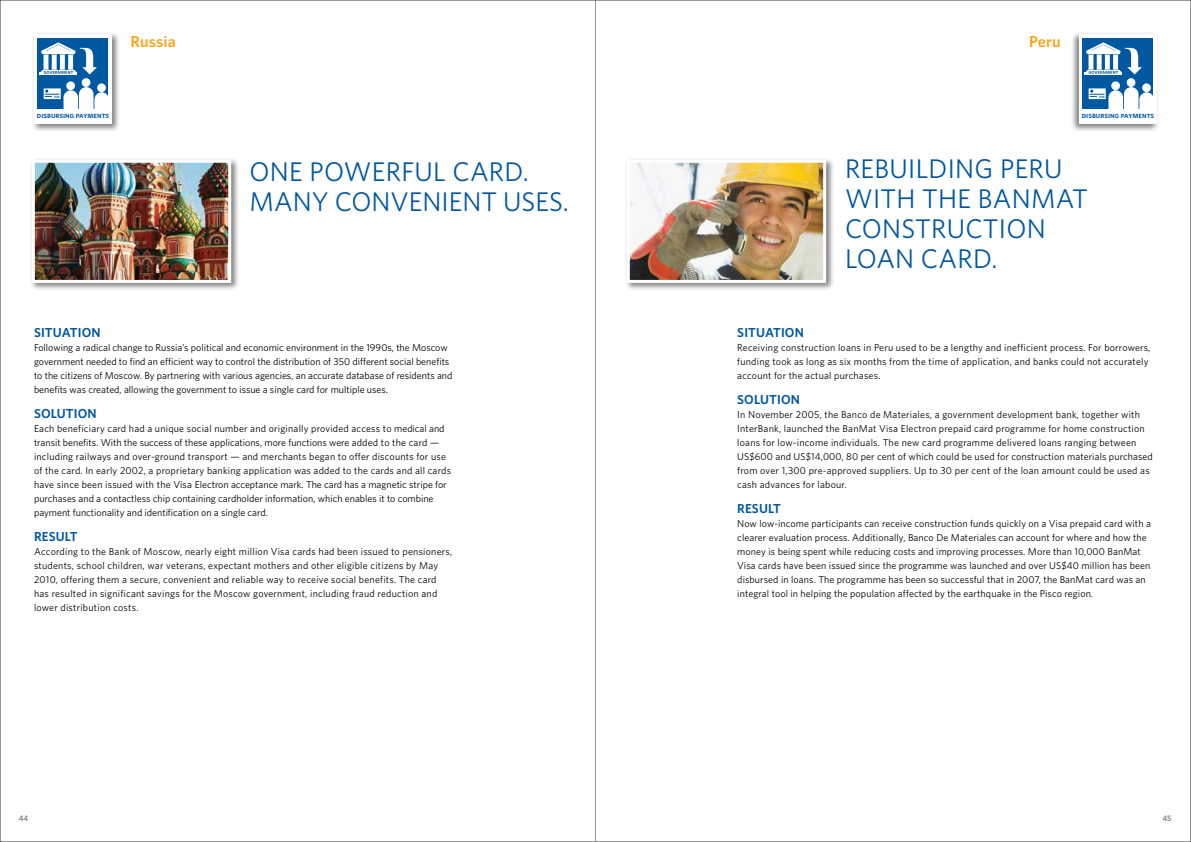
<style>
.page{position:relative;width:1191px;height:842px;background:#fff}
.page>*{position:absolute;margin:0;border:0;box-sizing:border-box;transform-origin:0 0}
.Case_Study_H1{font:27px/30px "Whitney";letter-spacing:.01em;color:#0057a0}
.Case_Study_Country{font:600 16px "Whitney";letter-spacing:.01em;color:#faa61a}
.Case_Study_H2{font:600 13px "Whitney";letter-spacing:.01em;color:#0057a0}
.Case_Study_Copy{font:10px/14px "Whitney";letter-spacing:.01em;color:#000}
.t1{font:8.1px "Whitney Semibold SC";color:#0057a0}
.t2{font:600 8px "Whitney";color:#808285}
</style>
<div class="page">
<div style="left:32px;top:32px;width:89px;height:100px;background:#000;opacity:.5"></div>
<div style="left:34px;top:34px;width:78px;height:89px;background:#fff"></div>
<div style="left:38px;top:38px;width:70px;height:71px;background:#0058a1"></div>
<hr style="left:40px;top:72px;width:37px;height:3px;background:#fff">
<div style="left:66px;top:81px;width:9px;height:9px;background:#fff;border-radius:50%"></div>
<div style="left:97px;top:83px;width:9px;height:9px;background:#fff;border-radius:50%"></div>
<div style="left:82px;top:78px;width:8px;height:9px;background:#fff;border-radius:50%"></div>
<svg style="left:45px;top:87px;width:63px;height:22px"></svg>
<svg style="left:41px;top:42px;width:56px;height:32px"></svg>
<div style="left:1070px;top:32px;width:89px;height:100px;background:#000;opacity:.5"></div>
<div style="left:1079px;top:34px;width:78px;height:89px;background:#fff"></div>
<div style="left:1082px;top:38px;width:71px;height:71px;background:#0058a1"></div>
<hr style="left:1084px;top:72px;width:37px;height:3px;background:#fff">
<div style="left:1111px;top:81px;width:9px;height:9px;background:#fff;border-radius:50%"></div>
<div style="left:1142px;top:83px;width:8px;height:9px;background:#fff;border-radius:50%"></div>
<div style="left:1126px;top:78px;width:9px;height:9px;background:#fff;border-radius:50%"></div>
<svg style="left:1088px;top:88px;width:17px;height:11px"></svg>
<svg style="left:1090px;top:87px;width:63px;height:22px"></svg>
<svg style="left:1086px;top:42px;width:55px;height:32px"></svg>
<div style="left:30px;top:157px;width:210px;height:134px;background:#000;opacity:.5"></div>
<img style="left:36px;top:164px;width:191px;height:115px">
<div style="left:32px;top:160px;width:199px;height:123px;border:3px solid #fff"></div>
<div style="left:624px;top:157px;width:211px;height:134px;background:#000;opacity:.5"></div>
<img style="left:631px;top:164px;width:191px;height:115px">
<div style="left:627px;top:160px;width:199px;height:123px;border:3px solid #fff"></div>
<hr style="left:595px;top:0;width:1px;height:842px;background:#939598">
<p class="Case_Study_Country" style="left:130px;top:32px;width:47px">Russia</p>
<p class="Case_Study_Country" style="left:1029px;top:32px;width:33px">Peru</p>
<p class="t1" style="left:37px;top:110px;width:74px">disbursing payments</p>
<p class="t1" style="left:1081px;top:110px;width:74px">disbursing payments</p>
<p class="Case_Study_H1" style="left:249px;top:156px;width:321px">ONE POWERFUL CARD.<br>MANY CONVENIENT USES.</p>
<p class="Case_Study_H1" style="left:845px;top:153px;width:244px">REBUILDING PERU<br>WITH THE BANMAT<br>CONSTRUCTION<br>LOAN CARD.</p>
<p class="Case_Study_H2" style="left:34px;top:324px;width:68px">SITUATION</p>
<p class="Case_Study_Copy" style="left:34px;top:340px;width:420px">Following a radical change to Russia’s political and economic environment in the 1990s, the Moscow government needed to find an efficient way to control the distribution of 350 different social benefits to the citizens of Moscow. By partnering with various agencies, an accurate database of residents and benefits was created, allowing the government to issue a single card for multiple uses.</p>
<p class="Case_Study_H2" style="left:34px;top:405px;width:64px">SOLUTION</p>
<p class="Case_Study_Copy" style="left:34px;top:421px;width:418px">Each beneficiary card had a unique social number and originally provided access to medical and transit benefits. With the success of these applications, more functions were added to the card — including railways and over-ground transport — and merchants began to offer discounts for use of the card. In early 2002, a proprietary banking application was added to the cards and all cards have since been issued with the Visa Electron acceptance mark. The card has a magnetic stripe for purchases and a contactless chip containing cardholder information, which enables it to combine payment functionality and identification on a single card.</p>
<p class="Case_Study_H2" style="left:34px;top:528px;width:45px">RESULT</p>
<p class="Case_Study_Copy" style="left:34px;top:544px;width:420px">According to the Bank of Moscow, nearly eight million Visa cards had been issued to pensioners, students, school children, war veterans, expectant mothers and other eligible citizens by May 2010, offering them a secure, convenient and reliable way to receive social benefits. The card has resulted in significant savings for the Moscow government, including fraud reduction and lower distribution costs.</p>
<p class="Case_Study_H2" style="left:737px;top:324px;width:68px">SITUATION</p>
<p class="Case_Study_Copy" style="left:737px;top:340px;width:415px">Receiving construction loans in Peru used to be a lengthy and inefficient process. For borrowers, funding took as long as six months from the time of application, and banks could not accurately account for the actual purchases.</p>
<p class="Case_Study_H2" style="left:737px;top:391px;width:64px">SOLUTION</p>
<p class="Case_Study_Copy" style="left:737px;top:407px;width:417px">In November 2005, the Banco de Materiales, a government development bank, together with InterBank, launched the BanMat Visa Electron prepaid card programme for home construction loans for low-income individuals. The new card programme delivered loans ranging between US$600 and US$14,000, 80 per cent of which could be used for construction materials purchased from over 1,300 pre-approved suppliers. Up to 30 per cent of the loan amount could be used as cash advances for labour.</p>
<p class="Case_Study_H2" style="left:737px;top:500px;width:45px">RESULT</p>
<p class="Case_Study_Copy" style="left:737px;top:516px;width:415px">Now low-income participants can receive construction funds quickly on a Visa prepaid card with a clearer evaluation process. Additionally, Banco De Materiales can account for where and how the money is being spent while reducing costs and improving processes. More than 10,000 BanMat Visa cards have been issued since the programme was launched and over US$40 million has been disbursed in loans. The programme has been so successful that in 2007, the BanMat card was an integral tool in helping the population affected by the earthquake in the Pisco region.</p>
<p class="t2" style="left:19px;top:814px;width:11px">44</p>
<p class="t2" style="left:1162px;top:813px;width:11px">45</p>
</div>
